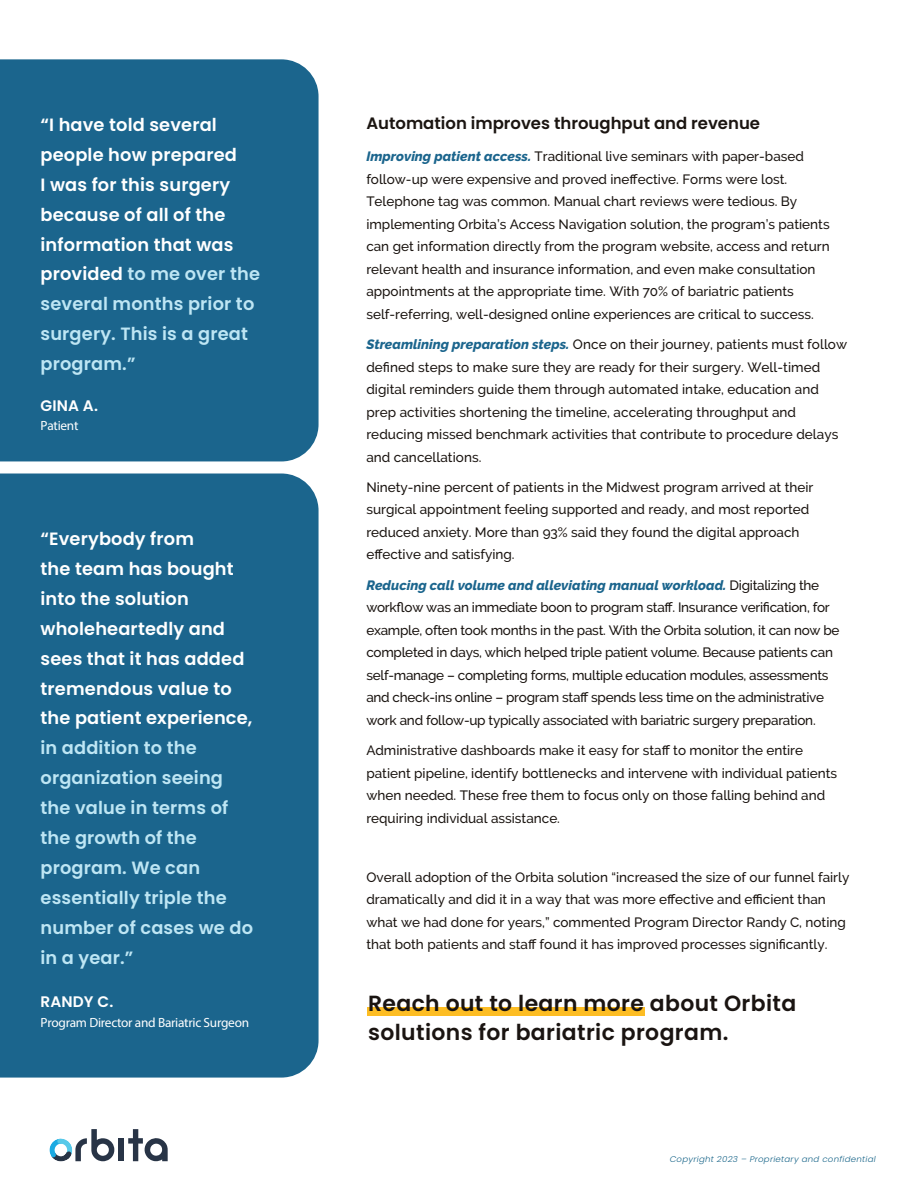
<style>
.page{position:relative;width:918px;height:1188px;background:#fff}
.page>*{position:absolute;margin:0;border:0;box-sizing:border-box;transform-origin:0 0}
.t1{font:600 21.9px/29.8px "Poppins";letter-spacing:.015em;color:#1a1411}
.t2{font:600 17.85px/29.8px "Poppins";letter-spacing:.01em;color:#fff}
.t3{font:600 17.85px/29.8px "Poppins";letter-spacing:.01em;color:#bee6f4}
.t4{font:600 16.5px "Poppins";color:#1b1511}
.t5{font:600 15.3px "Poppins";letter-spacing:.01em;color:#fff}
.t6{font:500 13.5px/22.5px "Raleway";color:#1a1410}
.t7{font:500 13.5px/22.5px "Raleway";letter-spacing:-.02em;color:#1a1410}
.t8{font:13.35px "Myriad Pro";letter-spacing:-.02em;color:#fff}
.t9{font:italic 300 8.1px "Poppins";letter-spacing:.03em;color:#1a668a;scale:1.05 1}
.s1{color:#bee6f4}
.s2{font-weight:800;font-style:italic;color:#1b658d}
</style>
<div class="page">
<div style="left:0;top:59px;width:319px;height:402px;background:#1b658d"></div>
<div style="left:0;top:474px;width:319px;height:604px;background:#1b658d"></div>
<div style="left:119px;top:1139px;width:5px;height:22px;background:#283446"></div>
<svg style="left:128px;top:1129px;width:40px;height:32px"></svg>
<svg style="left:49px;top:1129px;width:65px;height:33px"></svg>
<div style="left:368px;top:1007px;width:277px;height:8px;background:#fdbd23"></div>
<h2 class="t2" style="left:41px;top:110px;width:221px">“I have told several people how prepared<br>I was for this surgery because of all of the information that was provided <span class="s1">to me over the several months prior to surgery. This is a great program.”</span></h2>
<p class="t5" style="left:41px;top:397px;width:59px">GINA A.</p>
<p class="t8" style="left:41px;top:417px;width:39px">Patient</p>
<h2 class="t2" style="left:41px;top:524px;width:213px">“Everybody from<br>the team has bought into the solution wholeheartedly and sees that it has added tremendous value to the patient experience,</h2>
<h2 class="t3" style="left:41px;top:733px;width:214px">in addition to the organization seeing the value in terms of the growth of the program. We can essentially triple the number of cases we do in a year.”</h2>
<p class="t5" style="left:41px;top:993px;width:74px">RANDY C.</p>
<p class="t8" style="left:41px;top:1014px;width:210px">Program Director and Bariatric Surgeon</p>
<p class="t4" style="left:366px;top:114px;width:395px">Automation improves throughput and revenue</p>
<p class="t6" style="left:366px;top:145px;width:465px"><span class="s2">Improving patient access.</span> Traditional live seminars with paper-based follow-up were expensive and proved ineffective. Forms were lost.<br>Telephone tag was common. Manual chart reviews were tedious. By implementing Orbita’s Access Navigation solution, the program’s patients can get information directly from the program website, access and return relevant health and insurance information, and even make consultation appointments at the appropriate time. With 70% of bariatric patients self-referring, well-designed online experiences are critical to success.</p>
<p class="t6" style="left:366px;top:333px;width:482px"><span class="s2">Streamlining preparation steps.</span> Once on their journey, patients must follow defined steps to make sure they are ready for their surgery. Well-timed digital reminders guide them through automated intake, education and prep activities shortening the timeline, accelerating throughput and reducing missed benchmark activities that contribute to procedure delays and cancellations.</p>
<p class="t6" style="left:366px;top:476px;width:449px">Ninety-nine percent of patients in the Midwest program arrived at their surgical appointment feeling supported and ready, and most reported reduced anxiety. More than 93% said they found the digital approach effective and satisfying.</p>
<p class="t7" style="left:366px;top:574px;width:475px"><span class="s2">Reducing call volume and alleviating manual workload.</span> Digitalizing the workflow was an immediate boon to program staff. Insurance verification, for example, often took months in the past. With the Orbita solution, it can now be completed in days, which helped triple patient volume. Because patients can self-manage – completing forms, multiple education modules, assessments and check-ins online – program staff spends less time on the administrative work and follow-up typically associated with bariatric surgery preparation.</p>
<p class="t6" style="left:366px;top:739px;width:472px">Administrative dashboards make it easy for staff to monitor the entire patient pipeline, identify bottlenecks and intervene with individual patients when needed. These free them to focus only on those falling behind and requiring individual assistance.</p>
<p class="t6" style="left:366px;top:866px;width:485px">Overall adoption of the Orbita solution “increased the size of our funnel fairly dramatically and did it in a way that was more effective and efficient than what we had done for years,” commented Program Director Randy C, noting that both patients and staff found it has improved processes significantly.</p>
<h1 class="t1" style="left:368px;top:988px;width:430px">Reach out to learn more about Orbita solutions for bariatric program.</h1>
<p class="t9" style="left:670px;top:1154px;width:198px">Copyright 2023 – Proprietary and confidential</p>
</div>
